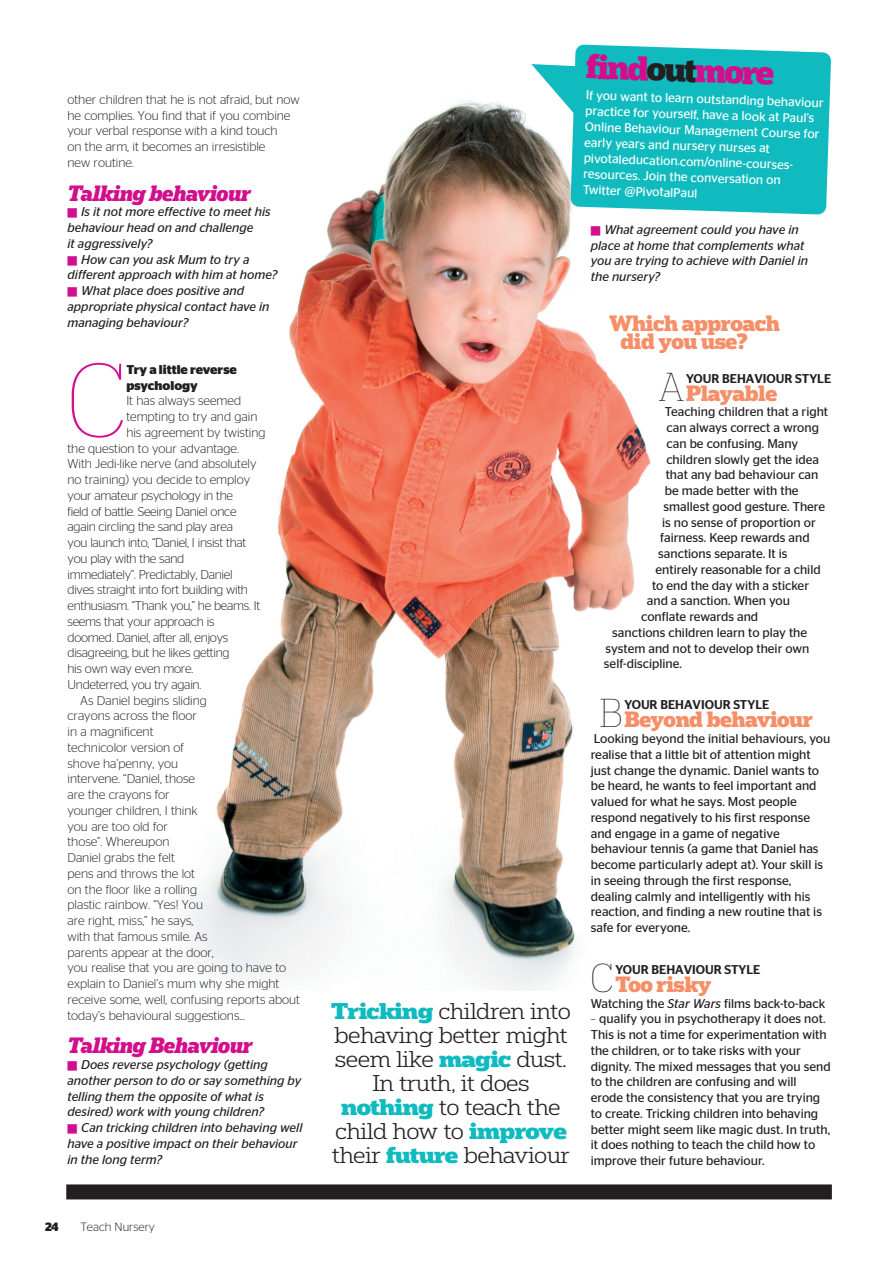
<style>
.page{position:relative;width:895px;height:1263px;background:#fff}
.page>*{position:absolute;margin:0;border:0;box-sizing:border-box;transform-origin:0 0}
.t1{font:100 99.15px "Popular";color:#d20e8c}
.t2{font:100 38.25px "Popular";color:#231f20}
.t3{font:900 32.7px "Popular";color:#d20e8c}
.t4{font:300 21.6px/24px "Popular";letter-spacing:-.025em;color:#231f20;text-align:center;scale:1.11 1}
.t5{font:900 21px/18px "Popular";letter-spacing:-.02em;color:#f68f68}
.t6{font:italic 900 21px "Popular";letter-spacing:-.02em;color:#d20e8c}
.t7{font:12.75px/15.8px "Stag Sans";color:#231f20}
.t8{font:300 12.75px/15.8px "Stag Sans";color:#231f20}
.t9{font:italic 12.75px/15.8px "Stag Sans";color:#231f20}
.t10{font:300 12.75px "Stag Sans";letter-spacing:-.02em;color:#231f20}
.t11{font:12.75px/15.8px "Stag Sans";color:#fff}
.t12{font:500 12.75px "Stag Sans";color:#231f20}
.t13{font:700 12.75px "Stag Sans";color:#231f20}
.t14{font:300 12px "Stag Sans";color:#231f20}
.t15{font:700 12px "Stag Sans";color:#231f20}
.s1{color:#d20e8c}
.s2{font-weight:900;color:#0fbbbf}
.s3{color:#231f20}
.s4{font-style:italic}
.s5{font-weight:300}
</style>
<div class="page">
<img style="left:81px;top:44px;width:570px;height:946px">
<div style="left:66px;top:1184px;width:766px;height:15px;background:#231f20"></div>
<svg style="left:531px;top:45px;width:300px;height:170px;background:#33bfc1"></svg>
<p class="t8" style="left:68px;top:93px;width:234px">other children that he is not afraid, but now he complies. You find that if you combine your verbal response with a kind touch<br>on the arm, it becomes an irresistible<br>new routine.</p>
<p class="t6" style="left:68px;top:181px;width:185px">Talking behaviour</p>
<p class="t9" style="left:68px;top:205px;width:205px"><span class="s1">■</span> Is it not more effective to meet his behaviour head on and challenge<br>it aggressively?</p>
<p class="t9" style="left:68px;top:252px;width:211px"><span class="s1">■</span> How can you ask Mum to try a different approach with him at home?</p>
<p class="t9" style="left:68px;top:284px;width:204px"><span class="s1">■</span> What place does positive and appropriate physical contact have in managing behaviour?</p>
<p class="t1" style="left:68px;top:364px;width:61px">C</p>
<p class="t13" style="left:126px;top:365px;width:112px">Try a little reverse</p>
<p class="t13" style="left:126px;top:380px;width:73px">psychology</p>
<p class="t8" style="left:126px;top:394px;width:116px">It has always seemed</p>
<p class="t8" style="left:126px;top:410px;width:132px">tempting to try and gain</p>
<p class="t8" style="left:126px;top:426px;width:141px">his agreement by twisting</p>
<p class="t8" style="left:68px;top:441px;width:173px">the question to your advantage.</p>
<p class="t8" style="left:68px;top:457px;width:190px">With Jedi-like nerve (and absolutely</p>
<p class="t8" style="left:68px;top:473px;width:184px">no training) you decide to employ</p>
<p class="t10" style="left:68px;top:491px;width:167px">your amateur psychology in the</p>
<p class="t10" style="left:68px;top:507px;width:170px">field of battle. Seeing Daniel once</p>
<p class="t10" style="left:68px;top:522px;width:167px">again circling the sand play area</p>
<p class="t10" style="left:68px;top:538px;width:180px">you launch into, “Daniel, I insist that</p>
<p class="t10" style="left:68px;top:554px;width:118px">you play with the sand</p>
<p class="t10" style="left:68px;top:570px;width:167px">immediately”. Predictably, Daniel</p>
<p class="t10" style="left:68px;top:585px;width:182px">dives straight into fort building with</p>
<p class="t10" style="left:68px;top:601px;width:194px">enthusiasm. “Thank you,” he beams. It</p>
<p class="t10" style="left:68px;top:617px;width:148px">seems that your approach is</p>
<p class="t10" style="left:68px;top:633px;width:162px">doomed. Daniel, after all, enjoys</p>
<p class="t10" style="left:68px;top:648px;width:164px">disagreeing, but he likes getting</p>
<p class="t10" style="left:68px;top:664px;width:127px">his own way even more.</p>
<p class="t10" style="left:68px;top:680px;width:135px">Undeterred, you try again.</p>
<p class="t8" style="left:80px;top:693px;width:128px">As Daniel begins sliding</p>
<p class="t8" style="left:68px;top:709px;width:131px">crayons across the floor</p>
<p class="t8" style="left:68px;top:725px;width:87px">in a magnificent</p>
<p class="t8" style="left:68px;top:741px;width:118px">technicolor version of</p>
<p class="t8" style="left:68px;top:756px;width:112px">shove ha’penny, you</p>
<p class="t8" style="left:68px;top:772px;width:129px">intervene. “Daniel, those</p>
<p class="t8" style="left:68px;top:788px;width:104px">are the crayons for</p>
<p class="t8" style="left:68px;top:804px;width:132px">younger children, I think</p>
<p class="t8" style="left:68px;top:819px;width:102px">you are too old for</p>
<p class="t8" style="left:68px;top:835px;width:103px">those”. Whereupon</p>
<p class="t8" style="left:68px;top:851px;width:109px">Daniel grabs the felt</p>
<p class="t8" style="left:68px;top:867px;width:129px">pens and throws the lot</p>
<p class="t8" style="left:68px;top:882px;width:131px">on the floor like a rolling</p>
<p class="t8" style="left:68px;top:898px;width:137px">plastic rainbow. “Yes! You</p>
<p class="t8" style="left:68px;top:914px;width:127px">are right, miss,” he says,</p>
<p class="t8" style="left:68px;top:930px;width:142px">with that famous smile. As</p>
<p class="t8" style="left:68px;top:945px;width:148px">parents appear at the door,</p>
<p class="t8" style="left:68px;top:961px;width:220px">you realise that you are going to have to</p>
<p class="t8" style="left:68px;top:977px;width:213px">explain to Daniel’s mum why she might</p>
<p class="t8" style="left:68px;top:993px;width:234px">receive some, well, confusing reports about</p>
<p class="t8" style="left:68px;top:1008px;width:179px">today’s behavioural suggestions...</p>
<p class="t6" style="left:68px;top:1034px;width:186px">Talking Behaviour</p>
<p class="t9" style="left:68px;top:1058px;width:235px"><span class="s1">■</span> Does reverse psychology (getting another person to do or say something by telling them the opposite of what is desired) work with young children?</p>
<p class="t9" style="left:68px;top:1121px;width:236px"><span class="s1">■</span> Can tricking children into behaving well have a positive impact on their behaviour in the long term?</p>
<p class="t15" style="left:45px;top:1223px;width:15px">24</p>
<p class="t14" style="left:80px;top:1223px;width:76px">Teach Nursery</p>
<p class="t4" style="left:331px;top:1000px;width:217px"><span class="s2">Tricking</span> children into behaving better might seem like <span class="s2">magic</span> dust.<br>In truth, it does <span class="s2">nothing</span> to teach the child how to <span class="s2">improve </span>their <span class="s2">future</span> behaviour</p>
<p class="t3" style="left:587px;top:53px;width:190px;rotate:2deg">find<span class="s3">out</span>more</p>
<p class="t11" style="left:586px;top:88px;width:239px;rotate:2deg">If you want to learn outstanding behaviour practice for yourself, have a look at Paul’s Online Behaviour Management Course for early years and nursery nurses at pivotaleducation.com/online-courses&shy;resources. Join the conversation on Twitter @PivotalPaul</p>
<p class="t9" style="left:591px;top:223px;width:219px"><span class="s1">■</span> What agreement could you have in place at home that complements what you are trying to achieve with Daniel in the nursery?</p>
<p class="t5" style="left:620px;top:315px;width:161px;text-indent:-11px">Which approach did you use?</p>
<p class="t2" style="left:658px;top:372px;width:27px">A</p>
<p class="t12" style="left:686px;top:374px;width:146px">YOUR BEHAVIOUR STYLE</p>
<p class="t5" style="left:686px;top:385px;width:92px">Playable</p>
<p class="t7" style="left:665px;top:405px;width:165px">Teaching children that a right</p>
<p class="t7" style="left:666px;top:421px;width:154px">can always correct a wrong</p>
<p class="t7" style="left:667px;top:436px;width:133px">can be confusing. Many</p>
<p class="t7" style="left:666px;top:452px;width:154px">children slowly get the idea</p>
<p class="t7" style="left:666px;top:468px;width:154px">that any bad behaviour can</p>
<p class="t7" style="left:665px;top:484px;width:135px">be made better with the</p>
<p class="t7" style="left:663px;top:499px;width:163px">smallest good gesture. There</p>
<p class="t7" style="left:662px;top:515px;width:155px">is no sense of proportion or</p>
<p class="t7" style="left:660px;top:531px;width:151px">fairness. Keep rewards and</p>
<p class="t7" style="left:658px;top:547px;width:131px">sanctions separate. It is</p>
<p class="t7" style="left:656px;top:562px;width:167px">entirely reasonable for a child</p>
<p class="t7" style="left:652px;top:578px;width:158px">to end the day with a sticker</p>
<p class="t7" style="left:647px;top:594px;width:145px">and a sanction. When you</p>
<p class="t7" style="left:641px;top:610px;width:119px">conflate rewards and</p>
<p class="t7" style="left:612px;top:625px;width:196px">sanctions children learn to play the</p>
<p class="t7" style="left:605px;top:641px;width:205px">system and not to develop their own</p>
<p class="t7" style="left:604px;top:657px;width:79px">self-discipline.</p>
<p class="t2" style="left:600px;top:699px;width:24px">B</p>
<p class="t12" style="left:624px;top:700px;width:146px">YOUR BEHAVIOUR STYLE</p>
<p class="t5" style="left:624px;top:712px;width:190px">Beyond behaviour</p>
<p class="t7" style="left:591px;top:732px;width:241px">Looking beyond the initial behaviours, you realise that a little bit of attention might just change the dynamic. Daniel wants to be heard, he wants to feel important and valued for what he says. Most people respond negatively to his first response and engage in a game of negative behaviour tennis (a game that Daniel has become particularly adept at). Your skill is in seeing through the first response, dealing calmly and intelligently with his reaction, and finding a new routine that is safe for everyone.</p>
<p class="t2" style="left:591px;top:964px;width:24px">C</p>
<p class="t12" style="left:615px;top:965px;width:146px">YOUR BEHAVIOUR STYLE</p>
<p class="t5" style="left:615px;top:976px;width:98px">Too risky</p>
<p class="t7" style="left:591px;top:996px;width:236px">Watching the <span class="s4">Star Wars</span> films back-to-back</p>
<p class="t7" style="left:591px;top:1012px;width:241px"><span class="s5">–</span> qualify you in psychotherapy it does not.<br>This is not a time for experimentation with the children, or to take risks with your dignity. The mixed messages that you send to the children are confusing and will erode the consistency that you are trying to create. Tricking children into behaving better might seem like magic dust. In truth, it does nothing to teach the child how to improve their future behaviour.</p>
</div>
